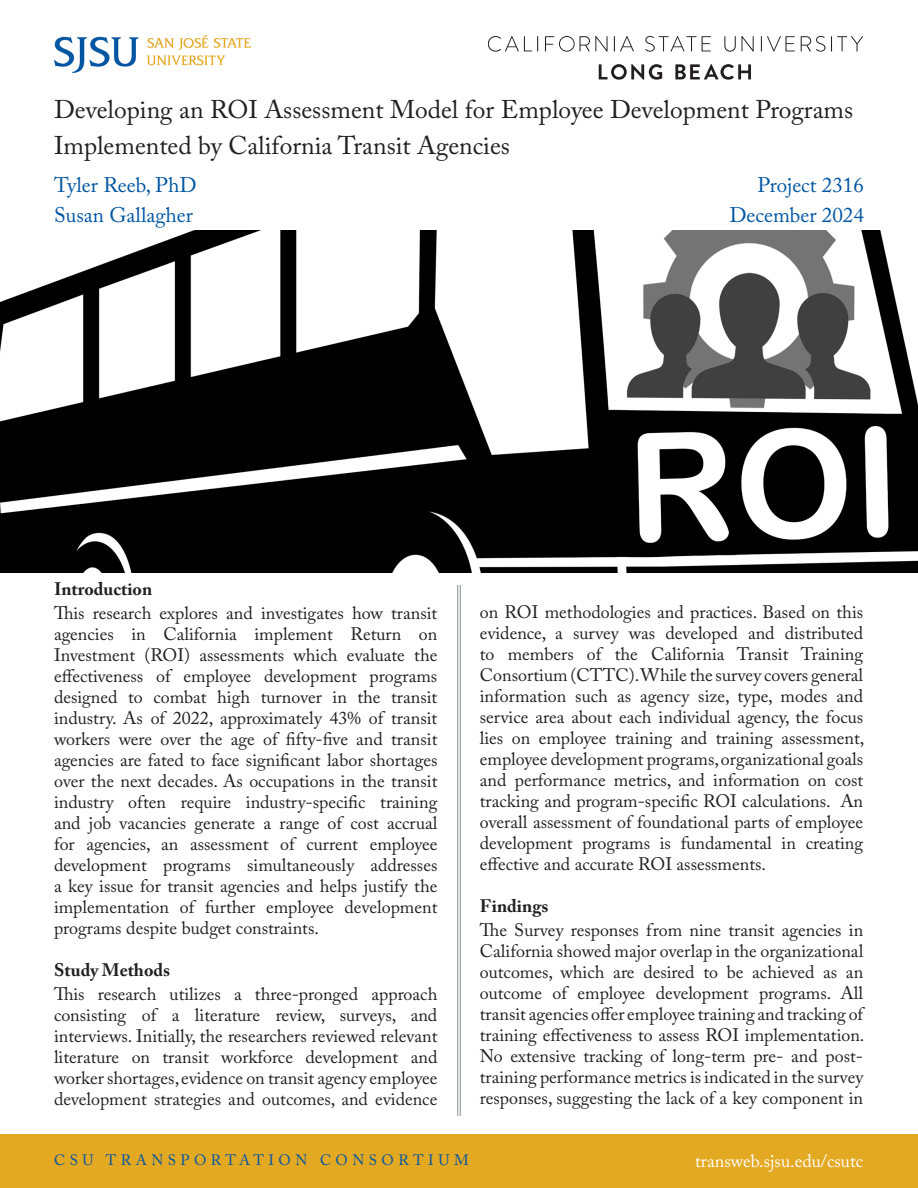
<style>
.page{position:relative;width:918px;height:1188px;background:#fff}
.page>*{position:absolute;margin:0;border:0;box-sizing:border-box;transform-origin:0 0}
.t1{font:25.5px/36px "Adobe Caslon Pro";color:#231f20}
.t2{font:21px "Adobe Caslon Pro";color:#0156a3}
.t3{font:18px/21px "Adobe Caslon Pro";color:#231f20;text-align:justify}
.t4{font:700 18px "Adobe Caslon Pro";color:#231f20}
.t5{font:18px "Adobe Caslon Pro";color:#fff}
.t6{font:15px "Adobe Caslon Pro";letter-spacing:.3em;color:#0156a3}
</style>
<div class="page">
<hr style="left:457px;top:585px;width:1px;height:531px;background:#8a8c8f">
<hr style="left:460px;top:585px;width:1px;height:531px;background:#8a8c8f">
<img style="left:54px;top:36px;width:196px;height:36px">
<svg style="left:488px;top:36px;width:50px;height:16px"></svg>
<svg style="left:545px;top:36px;width:63px;height:16px"></svg>
<svg style="left:614px;top:36px;width:20px;height:15px"></svg>
<svg style="left:645px;top:36px;width:66px;height:16px"></svg>
<svg style="left:724px;top:36px;width:12px;height:16px"></svg>
<svg style="left:742px;top:36px;width:12px;height:16px"></svg>
<svg style="left:761px;top:36px;width:34px;height:16px"></svg>
<svg style="left:801px;top:36px;width:62px;height:16px"></svg>
<svg style="left:599px;top:64px;width:63px;height:16px"></svg>
<svg style="left:675px;top:64px;width:76px;height:16px"></svg>
<img style="left:0;top:230px;width:918px;height:342px">
<div style="left:0;top:1134px;width:918px;height:54px;background:#e4a922"></div>
<h2 class="t1" style="left:54px;top:91px;width:801px">Developing an ROI Assessment Model for Employee Development Programs<br>Implemented by California Transit Agencies</h2>
<p class="t2" style="left:54px;top:172px;width:144px">Tyler Reeb, PhD</p>
<p class="t2" style="left:757px;top:172px;width:108px">Project 2316</p>
<p class="t2" style="left:54px;top:202px;width:140px">Susan Gallagher</p>
<p class="t2" style="left:729px;top:202px;width:136px">December 2024</p>
<h4 class="t4" style="left:54px;top:578px;width:100px">Introduction</h4>
<p class="t3" style="left:54px;top:602px;width:385px">Tis research explores and investigates how transit agencies in California implement Return on Investment (ROI) assessments which evaluate the efectiveness of employee development programs designed to combat high turnover in the transit industry. As of 2022, approximately 43% of transit workers were over the age of ffty-fve and transit agencies are fated to face signifcant labor shortages over the next decades. As occupations in the transit industry often require industry-specifc training and job vacancies generate a range of cost accrual for agencies, an assessment of current employee development programs simultaneously addresses a key issue for transit agencies and helps justify the implementation of further employee development programs despite budget constraints.</p>
<h4 class="t4" style="left:54px;top:959px;width:118px">Study Methods</h4>
<p class="t3" style="left:54px;top:983px;width:385px">Tis research utilizes a three-pronged approach consisting of a literature review, surveys, and interviews. Initially, the researchers reviewed relevant literature on transit workforce development and worker shortages, evidence on transit agency employee development strategies and outcomes, and evidence</p>
<p class="t3" style="left:480px;top:601px;width:386px">on ROI methodologies and practices. Based on this evidence, a survey was developed and distributed to members of the California Transit Training Consortium (CTTC).While the survey covers general information such as agency size, type, modes and service area about each individual agency, the focus lies on employee training and training assessment, employee development programs, organizational goals and performance metrics, and information on cost tracking and program-specifc ROI calculations. An overall assessment of foundational parts of employee development programs is fundamental in creating efective and accurate ROI assessments.</p>
<h4 class="t4" style="left:480px;top:895px;width:70px">Findings</h4>
<p class="t3" style="left:480px;top:919px;width:387px;text-align:left">Te Survey responses from nine transit agencies in California showed major overlap in the organizational outcomes, which are desired to be achieved as an outcome of employee development programs. All transit agencies ofer employee training and tracking of training efectiveness to assess ROI implementation.<br>No extensive tracking of long-term pre- and post&shy;training performance metrics is indicated in the survey responses, suggesting the lack of a key component in</p>
<p class="t6" style="left:54px;top:1151px;width:416px">CSU TRANSPORTATION CONSORTIUM</p>
<p class="t5" style="left:695px;top:1151px;width:170px">transweb.sjsu.edu/csutc</p>
</div>
